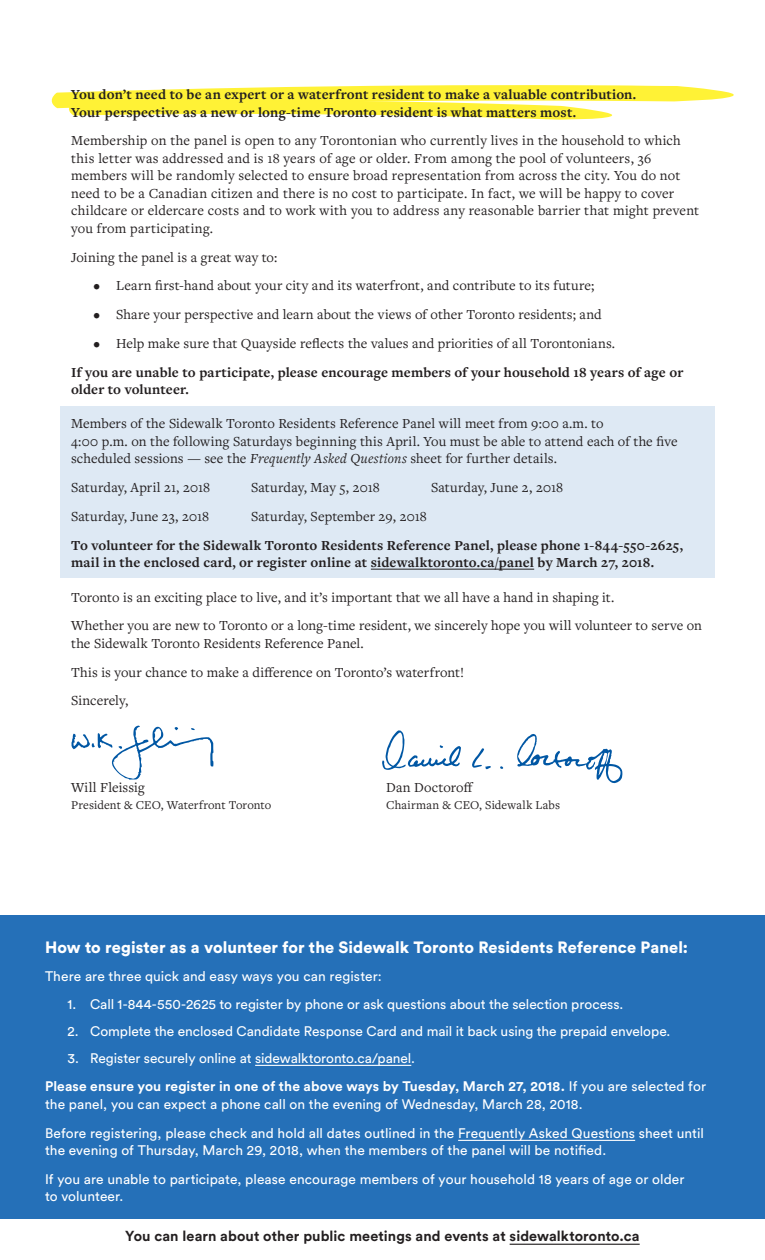
<style>
.page{position:relative;width:765px;height:1260px;background:#fff}
.page>*{position:absolute;margin:0;border:0;box-sizing:border-box;transform-origin:0 0}
.t1{font:900 16.25px "Circular Pro";letter-spacing:.005em;color:#fff}
.t2{font:14.38px/17.5px "Freight Text Pro";letter-spacing:.01em;color:#231f20}
.t3{font:700 14.38px/17.5px "Freight Text Pro";letter-spacing:.01em;color:#231f20}
.t4{font:700 14.38px "Circular Pro";letter-spacing:.005em;color:#231f20}
.t5{font:13.75px/28.8px "Circular Pro";letter-spacing:.005em;color:#fff}
.t6{font:12.5px "Freight Text Pro";letter-spacing:.01em;color:#231f20}
.s1{font-style:italic}
.s2{font-weight:700}
</style>
<div class="page">
<div style="left:60px;top:407px;width:655px;height:171px;background:#dee9f4"></div>
<svg style="left:51px;top:85px;width:683px;height:35px"></svg>
<div style="left:0;top:915px;width:765px;height:304px;background:#2570b8"></div>
<hr style="left:255px;top:1065px;width:156px;height:1px;background:#fff">
<hr style="left:458px;top:1140px;width:177px;height:1px;background:#fff">
<hr style="left:510px;top:1244px;width:130px;height:1px;background:#231f20">
<hr style="left:371px;top:569px;width:163px;height:1px;background:#231f20">
<svg style="left:517px;top:734px;width:105px;height:49px"></svg>
<svg style="left:472px;top:748px;width:19px;height:21px"></svg>
<svg style="left:382px;top:730px;width:79px;height:40px"></svg>
<svg style="left:71px;top:725px;width:143px;height:55px"></svg>
<p class="t3" style="left:71px;top:85px;width:567px">You don’t need to be an expert or a waterfront resident to make a valuable contribution.<br>Your perspective as a new or long-time Toronto resident is what matters most.</p>
<p class="t2" style="left:71px;top:131px;width:630px">Membership on the panel is open to any Torontonian who currently lives in the household to which this letter was addressed and is 18 years of age or older. From among the pool of volunteers, 36 members will be randomly selected to ensure broad representation from across the city. You do not need to be a Canadian citizen and there is no cost to participate. In fact, we will be happy to cover childcare or eldercare costs and to work with you to address any reasonable barrier that might prevent you from participating.</p>
<p class="t2" style="left:71px;top:248px;width:208px">Joining the panel is a great way to:</p>
<p class="t2" style="left:94px;top:276px;width:502px">• Learn first-hand about your city and its waterfront, and contribute to its future;</p>
<p class="t2" style="left:94px;top:305px;width:510px">• Share your perspective and learn about the views of other Toronto residents; and</p>
<p class="t2" style="left:94px;top:334px;width:523px">• Help make sure that Quayside reflects the values and priorities of all Torontonians.</p>
<p class="t3" style="left:71px;top:363px;width:614px">If you are unable to participate, please encourage members of your household 18 years of age or older to volunteer.</p>
<p class="t2" style="left:71px;top:415px;width:608px">Members of the Sidewalk Toronto Residents Reference Panel will meet from 9:00 a.m. to<br>4:00 p.m. on the following Saturdays beginning this April. You must be able to attend each of the five scheduled sessions — see the <span class="s1">Frequently Asked Questions</span> sheet for further details.</p>
<p class="t2" style="left:71px;top:478px;width:141px">Saturday, April 21, 2018</p>
<p class="t2" style="left:251px;top:478px;width:130px">Saturday, May 5, 2018</p>
<p class="t2" style="left:431px;top:478px;width:134px">Saturday, June 2, 2018</p>
<p class="t2" style="left:71px;top:507px;width:140px">Saturday, June 23, 2018</p>
<p class="t2" style="left:251px;top:507px;width:177px">Saturday, September 29, 2018</p>
<p class="t3" style="left:71px;top:536px;width:614px">To volunteer for the Sidewalk Toronto Residents Reference Panel, please phone 1-844-550-2625, mail in the enclosed card, or register online at sidewalktoronto.ca/panel by March 27, 2018.</p>
<p class="t2" style="left:71px;top:582px;width:632px;line-height:28.8px">Toronto is an exciting place to live, and it’s important that we all have a hand in shaping it.<br>Whether you are new to Toronto or a long-time resident, we sincerely hope you will volunteer to serve on</p>
<p class="t2" style="left:71px;top:628px;width:394px;line-height:28.8px">the Sidewalk Toronto Residents Reference Panel.<br>This is your chance to make a difference on Toronto’s waterfront!<br>Sincerely,</p>
<p class="t2" style="left:71px;top:778px;width:75px">Will Fleissig</p>
<p class="t2" style="left:386px;top:778px;width:89px">Dan Doctoroff</p>
<p class="t6" style="left:71px;top:797px;width:202px">President &amp; CEO, Waterfront Toronto</p>
<p class="t6" style="left:386px;top:797px;width:176px">Chairman &amp; CEO, Sidewalk Labs</p>
<p class="t1" style="left:45px;top:936px;width:645px">How to register as a volunteer for the Sidewalk Toronto Residents Reference Panel:</p>
<p class="t5" style="left:45px;top:962px;width:338px">There are three quick and easy ways you can register:</p>
<p class="t5" style="left:68px;top:989px;width:557px">1. Call 1-844-550-2625 to register by phone or ask questions about the selection process.</p>
<p class="t5" style="left:68px;top:1016px;width:604px">2. Complete the enclosed Candidate Response Card and mail it back using the prepaid envelope.</p>
<p class="t5" style="left:45px;top:1043px;width:663px;text-indent:22px">3. Register securely online at sidewalktoronto.ca/panel.<br><span class="s2">Please ensure you register in one of the above ways by Tuesday, March 27, 2018.</span> If you are selected for</p>
<p class="t5" style="left:45px;top:1089px;width:660px">the panel, you can expect a phone call on the evening of Wednesday, March 28, 2018.<br>Before registering, please check and hold all dates outlined in the Frequently Asked Questions sheet until</p>
<p class="t5" style="left:45px;top:1135px;width:641px">the evening of Thursday, March 29, 2018, when the members of the panel will be notified.<br>If you are unable to participate, please encourage members of your household 18 years of age or older</p>
<p class="t5" style="left:45px;top:1182px;width:80px">to volunteer.</p>
<p class="t4" style="left:125px;top:1226px;width:516px">You can learn about other public meetings and events at sidewalktoronto.ca</p>
</div>
